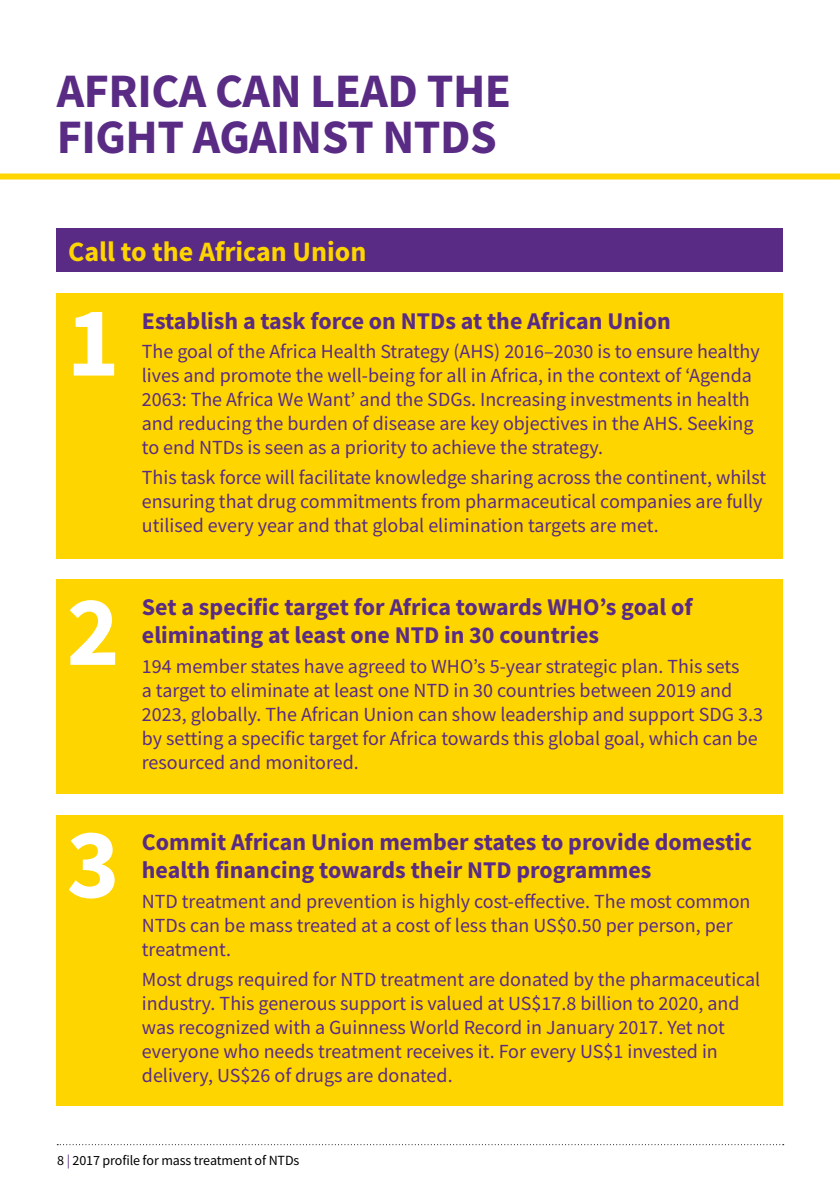
<style>
.page{position:relative;width:840px;height:1191px;background:#fff}
.page>*{position:absolute;margin:0;border:0;box-sizing:border-box;transform-origin:0 0}
.t1{font:700 100px "Source Sans Pro";color:#fff}
.t2{font:700 48px/46px "Source Sans Pro";letter-spacing:-.01em;color:#592b84}
.t3{font:700 28px "Source Sans Pro";color:#ffd500}
.t4{font:700 24px/28px "Source Sans Pro";color:#592b84}
.t5{font:20px/24px "Source Sans Pro";color:#592b84}
.t6{font:14px "Source Sans Pro";letter-spacing:-.01em;color:#000}
.s1{color:#592b84}
</style>
<div class="page">
<svg style="left:57px;top:1144px;width:726px;height:1px"></svg>
<div style="left:0;top:173px;width:839px;height:6px;background:#ffd500"></div>
<div style="left:57px;top:293px;width:725px;height:265px;background:#ffd500"></div>
<div style="left:57px;top:580px;width:725px;height:214px;background:#ffd500"></div>
<div style="left:57px;top:815px;width:725px;height:291px;background:#ffd500"></div>
<div style="left:57px;top:228px;width:725px;height:44px;background:#592b84"></div>
<h2 class="t2" style="left:57px;top:68px;width:455px">AFRICA CAN LEAD THE<br>FIGHT AGAINST NTDS</h2>
<h3 class="t3" style="left:68px;top:232px;width:300px">Call to the African Union</h3>
<h1 class="t1" style="left:67px;top:275px;width:54px">1</h1>
<p class="t4" style="left:142px;top:306px;width:530px">Establish a task force on NTDs at the African Union</p>
<p class="t5" style="left:142px;top:339px;width:619px">The goal of the Africa Health Strategy (AHS) 2016–2030 is to ensure healthy lives and promote the well-being for all in Africa, in the context of ‘Agenda 2063: The Africa We Want’ and the SDGs. Increasing investments in health and reducing the burden of disease are key objectives in the AHS. Seeking to end NTDs is seen as a priority to achieve the strategy.</p>
<p class="t5" style="left:142px;top:465px;width:625px">This task force will facilitate knowledge sharing across the continent, whilst ensuring that drug commitments from pharmaceutical companies are fully utilised every year and that global elimination targets are met.</p>
<h1 class="t1" style="left:67px;top:564px;width:54px">2</h1>
<p class="t4" style="left:142px;top:592px;width:552px">Set a specific target for Africa towards WHO’s goal of eliminating at least one NTD in 30 countries</p>
<p class="t5" style="left:142px;top:654px;width:622px">194 member states have agreed to WHO’s 5-year strategic plan. This sets<br>a target to eliminate at least one NTD in 30 countries between 2019 and 2023, globally. The African Union can show leadership and support SDG 3.3 by setting a specific target for Africa towards this global goal, which can be resourced and monitored.</p>
<h1 class="t1" style="left:67px;top:796px;width:54px">3</h1>
<p class="t4" style="left:142px;top:828px;width:611px">Commit African Union member states to provide domestic health financing towards their NTD programmes</p>
<p class="t5" style="left:142px;top:889px;width:609px">NTD treatment and prevention is highly cost-effective. The most common<br>NTDs can be mass treated at a cost of less than US$0.50 per person, per treatment.</p>
<p class="t5" style="left:142px;top:967px;width:619px">Most drugs required for NTD treatment are donated by the pharmaceutical industry. This generous support is valued at US$17.8 billion to 2020, and was recognized with a Guinness World Record in January 2017. Yet not everyone who needs treatment receives it. For every US$1 invested in delivery, US$26 of drugs are donated.</p>
<p class="t6" style="left:57px;top:1151px;width:243px">8 <span class="s1">|</span> 2017 profile for mass treatment of NTDs</p>
</div>
